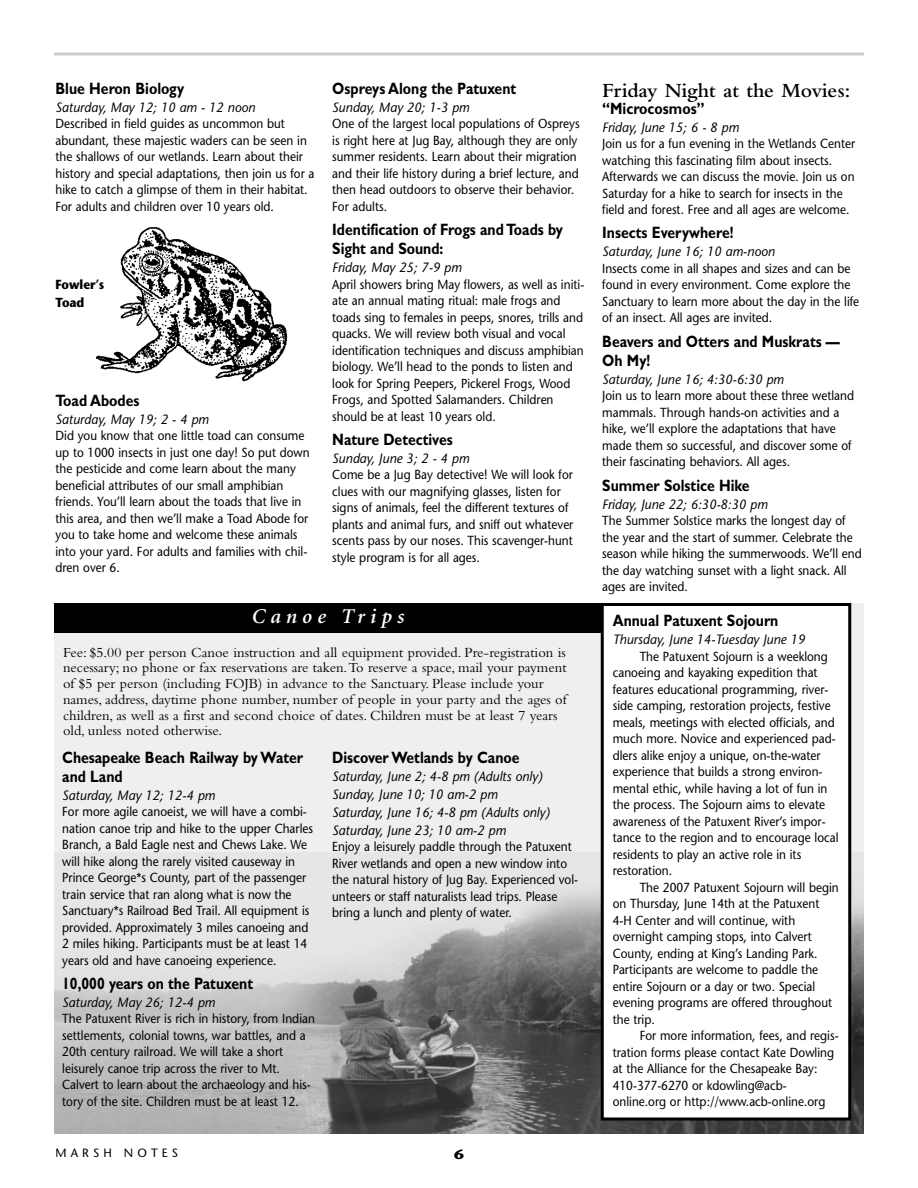
<style>
.page{position:relative;width:918px;height:1188px;background:#fff}
.page>*{position:absolute;margin:0;border:0;box-sizing:border-box;transform-origin:0 0}
.t1{font:600 21px "Bembo";letter-spacing:-.005em;color:#000}
.t2{font:italic 600 21px "Minion";letter-spacing:.245em;color:#fff}
.t3{font:700 16.5px/18.9px "Gill Sans";color:#000;scale:.85 1}
.t4{font:14.4px/15.8px "Bembo";color:#000}
.t5{font:italic 13.5px/18px "Stone Sans";color:#000;scale:.95 1}
.t6{font:700 13.5px "Stone Sans";color:#000;scale:1.15 1}
.t7{font:13.2px/16.5px "Stone Sans";color:#000;scale:.9 1}
.t8{font:700 13.2px/18px "Stone Sans";color:#000;scale:.9 1}
.t9{font:12px "Stone Sans";letter-spacing:.345em;color:#000}
</style>
<div class="page">
<svg style="left:54px;top:52px;width:810px;height:4px;background:#d8d8d8"></svg>
<div style="left:54px;top:603px;width:810px;height:531px;background:#efefef"></div>
<img style="left:54px;top:852px;width:810px;height:282px">
<div style="left:54px;top:603px;width:549px;height:29px;background:#000"></div>
<div style="left:602px;top:604px;width:248px;height:515px;background:#fff"></div>
<div style="left:601px;top:603px;width:250px;height:517px;border:3px solid #000"></div>
<img style="left:95px;top:227px;width:193px;height:155px">
<p class="t3" style="left:56px;top:81px;width:153px">Blue Heron Biology</p>
<p class="t5" style="left:56px;top:99px;width:212px">Saturday, May 12; 10 am - 12 noon</p>
<p class="t7" style="left:56px;top:117px;width:289px">Described in field guides as uncommon but abundant, these majestic waders can be seen in the shallows of our wetlands. Learn about their history and special adaptations, then join us for a hike to catch a glimpse of them in their habitat.<br>For adults and children over 10 years old.</p>
<p class="t8" style="left:56px;top:277px;width:56px">Fowler’s<br>Toad</p>
<p class="t3" style="left:56px;top:393px;width:100px">Toad Abodes</p>
<p class="t5" style="left:56px;top:412px;width:163px">Saturday, May 19; 2 - 4 pm</p>
<p class="t7" style="left:56px;top:429px;width:284px">Did you know that one little toad can consume up to 1000 insects in just one day! So put down the pesticide and come learn about the many beneficial attributes of our small amphibian friends. You’ll learn about the toads that live in this area, and then we’ll make a Toad Abode for you to take home and welcome these animals into your yard. For adults and families with chil&shy;dren over 6.</p>
<p class="t3" style="left:332px;top:81px;width:218px">Ospreys Along the Patuxent</p>
<p class="t5" style="left:332px;top:99px;width:146px">Sunday, May 20; 1-3 pm</p>
<p class="t7" style="left:332px;top:117px;width:276px">One of the largest local populations of Ospreys is right here at Jug Bay, although they are only summer residents. Learn about their migration and their life history during a brief lecture, and then head outdoors to observe their behavior.<br>For adults.</p>
<p class="t3" style="left:332px;top:222px;width:273px">Identification of Frogs and Toads by<br>Sight and Sound:</p>
<p class="t5" style="left:332px;top:260px;width:138px">Friday, May 25; 7-9 pm</p>
<p class="t7" style="left:332px;top:277px;width:282px">April showers bring May flowers, as well as initi&shy;ate an annual mating ritual: male frogs and toads sing to females in peeps, snores, trills and quacks. We will review both visual and vocal identification techniques and discuss amphibian biology. We’ll head to the ponds to listen and look for Spring Peepers, Pickerel Frogs, Wood Frogs, and Spotted Salamanders. Children should be at least 10 years old.</p>
<p class="t3" style="left:332px;top:432px;width:143px">Nature Detectives</p>
<p class="t5" style="left:332px;top:451px;width:146px">Sunday, June 3; 2 - 4 pm</p>
<p class="t7" style="left:332px;top:468px;width:269px">Come be a Jug Bay detective! We will look for clues with our magnifying glasses, listen for signs of animals, feel the different textures of plants and animal furs, and sniff out whatever scents pass by our noses. This scavenger-hunt style program is for all ages.</p>
<h1 class="t2" style="left:251px;top:608px;width:154px">Canoe Trips</h1>
<p class="t4" style="left:63px;top:645px;width:505px">Fee: $5.00 per person Canoe instruction and all equipment provided. Pre-registration is necessary; no phone or fax reservations are taken.To reserve a space, mail your payment of $5 per person (including FOJB) in advance to the Sanctuary. Please include your names, address, daytime phone number, number of people in your party and the ages of children, as well as a first and second choice of dates. Children must be at least 7 years old, unless noted otherwise.</p>
<p class="t3" style="left:62px;top:749px;width:285px">Chesapeake Beach Railway by Water and Land</p>
<p class="t5" style="left:62px;top:787px;width:162px">Saturday, May 12; 12-4 pm</p>
<p class="t7" style="left:62px;top:805px;width:280px">For more agile canoeist, we will have a combi&shy;nation canoe trip and hike to the upper Charles Branch, a Bald Eagle nest and Chews Lake. We will hike along the rarely visited causeway in Prince George*s County, part of the passenger train service that ran along what is now the Sanctuary*s Railroad Bed Trail. All equipment is provided. Approximately 3 miles canoeing and 2 miles hiking. Participants must be at least 14 years old and have canoeing experience.</p>
<p class="t3" style="left:62px;top:976px;width:226px">10,000 years on the Patuxent</p>
<p class="t5" style="left:62px;top:995px;width:162px">Saturday, May 26; 12-4 pm</p>
<p class="t7" style="left:62px;top:1012px;width:282px">The Patuxent River is rich in history, from Indian settlements, colonial towns, war battles, and a 20th century railroad. We will take a short leisurely canoe trip across the river to Mt.<br>Calvert to learn about the archaeology and his&shy;tory of the site. Children must be at least 12.</p>
<p class="t9" style="left:56px;top:1148px;width:124px">MARSH NOTES</p>
<p class="t3" style="left:332px;top:750px;width:222px">Discover Wetlands by Canoe</p>
<p class="t5" style="left:332px;top:768px;width:231px">Saturday, June 2; 4-8 pm (Adults only)<br>Sunday, June 10; 10 am-2 pm<br>Saturday, June 16; 4-8 pm (Adults only)<br>Saturday, June 23; 10 am-2 pm</p>
<p class="t7" style="left:332px;top:840px;width:275px">Enjoy a leisurely paddle through the Patuxent River wetlands and open a new window into the natural history of Jug Bay. Experienced vol&shy;unteers or staff naturalists lead trips. Please bring a lunch and plenty of water.</p>
<p class="t6" style="left:454px;top:1149px;width:10px">6</p>
<h1 class="t1" style="left:602px;top:82px;width:250px">Friday Night at the Movies:</h1>
<p class="t3" style="left:602px;top:100px;width:122px">“Microcosmos”</p>
<p class="t5" style="left:602px;top:119px;width:145px">Friday, June 15; 6 - 8 pm</p>
<p class="t7" style="left:602px;top:137px;width:283px">Join us for a fun evening in the Wetlands Center watching this fascinating film about insects.<br>Afterwards we can discuss the movie. Join us on Saturday for a hike to search for insects in the field and forest. Free and all ages are welcome.</p>
<p class="t3" style="left:602px;top:225px;width:156px">Insects Everywhere!</p>
<p class="t5" style="left:602px;top:244px;width:183px">Saturday, June 16; 10 am-noon</p>
<p class="t7" style="left:602px;top:261px;width:287px">Insects come in all shapes and sizes and can be found in every environment. Come explore the Sanctuary to learn more about the day in the life of an insect. All ages are invited.</p>
<p class="t3" style="left:602px;top:334px;width:281px">Beavers and Otters and Muskrats —<br>Oh My!</p>
<p class="t5" style="left:602px;top:372px;width:193px">Saturday, June 16; 4:30-6:30 pm</p>
<p class="t7" style="left:602px;top:389px;width:281px">Join us to learn more about these three wetland mammals. Through hands-on activities and a hike, we’ll explore the adaptations that have made them so successful, and discover some of their fascinating behaviors. All ages.</p>
<p class="t3" style="left:602px;top:477px;width:175px">Summer Solstice Hike</p>
<p class="t5" style="left:602px;top:496px;width:176px">Friday, June 22; 6:30-8:30 pm</p>
<p class="t7" style="left:602px;top:514px;width:290px">The Summer Solstice marks the longest day of the year and the start of summer. Celebrate the season while hiking the summerwoods. We’ll end the day watching sunset with a light snack. All ages are invited.</p>
<p class="t3" style="left:613px;top:613px;width:196px">Annual Patuxent Sojourn</p>
<p class="t5" style="left:613px;top:632px;width:204px">Thursday, June 14-Tuesday June 19</p>
<p class="t7" style="left:613px;top:649px;width:252px;text-indent:27px">The Patuxent Sojourn is a weeklong canoeing and kayaking expedition that features educational programming, river&shy;side camping, restoration projects, festive meals, meetings with elected officials, and much more. Novice and experienced pad&shy;dlers alike enjoy a unique, on-the-water experience that builds a strong environ&shy;mental ethic, while having a lot of fun in the process. The Sojourn aims to elevate awareness of the Patuxent River’s impor&shy;tance to the region and to encourage local residents to play an active role in its restoration.</p>
<p class="t7" style="left:613px;top:880px;width:253px;text-indent:27px">The 2007 Patuxent Sojourn will begin on Thursday, June 14th at the Patuxent 4-H Center and will continue, with overnight camping stops, into Calvert County, ending at King’s Landing Park.<br>Participants are welcome to paddle the entire Sojourn or a day or two. Special evening programs are offered throughout the trip.</p>
<p class="t7" style="left:613px;top:1029px;width:252px;text-indent:27px">For more information, fees, and regis&shy;tration forms please contact Kate Dowling at the Alliance for the Chesapeake Bay:<br>410-377-6270 or kdowling@acb&shy;online.org or http://www.acb-online.org</p>
</div>
